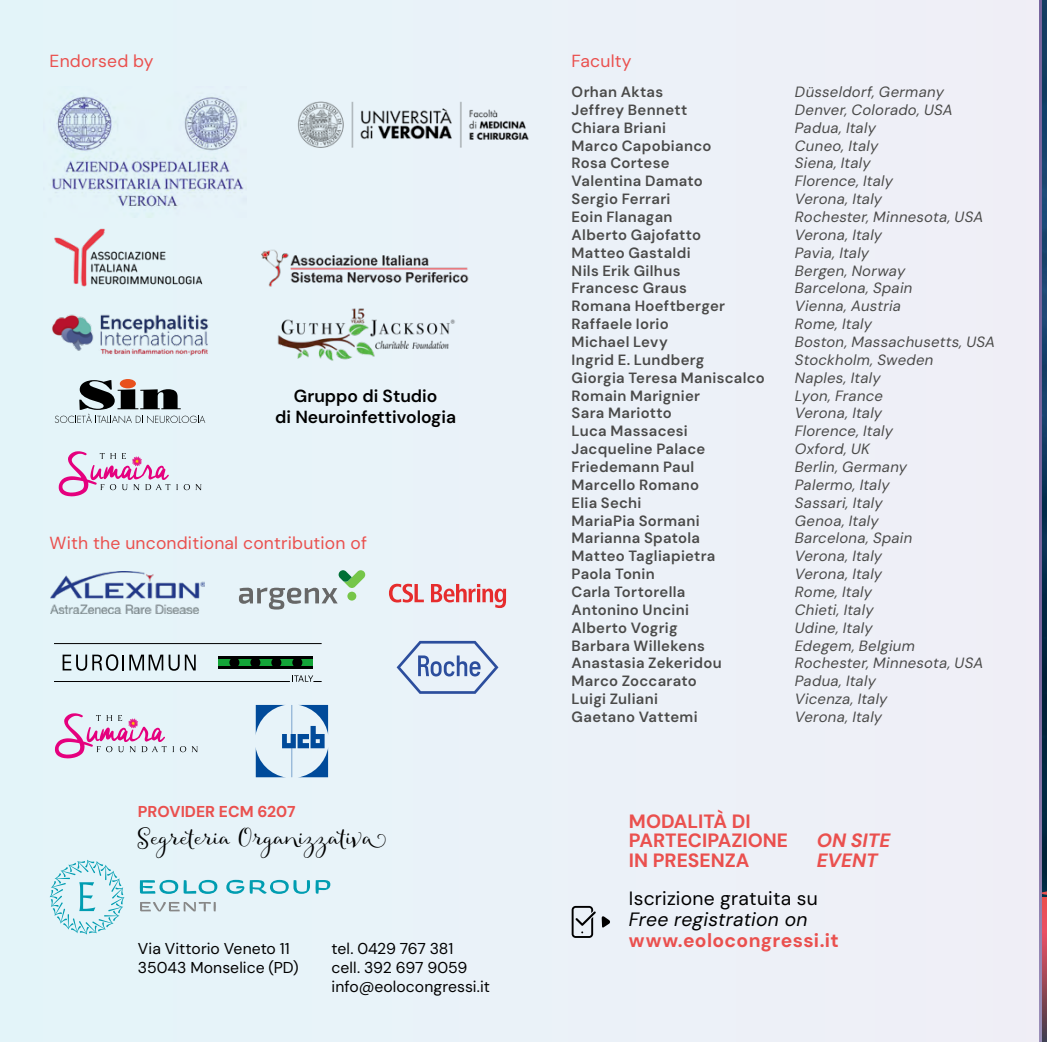
<style>
.page{position:relative;width:1047px;height:1042px;background:#ebf1f8}
.page>*{position:absolute;margin:0;border:0;box-sizing:border-box;transform-origin:0 0}
.t1{font:21px "Allegretto";color:#000}
.t2{font:700 19.25px/19.2px "DM Sans";color:#ea504e}
.t3{font:19.25px "DM Sans";letter-spacing:.01em;color:#000}
.t4{font:700 19.25px "DM Sans";letter-spacing:.02em;color:#ea504e}
.t5{font:italic 19.25px "DM Sans";letter-spacing:.005em;color:#000}
.t6{font:italic 700 19.25px/19.2px "DM Sans";color:#ea504e}
.t7{font:17.5px "DM Sans";letter-spacing:.01em;color:#ea504e}
.t8{font:600 17.5px/21px "DM Sans";color:#000;text-align:center}
.t9{font:15.75px/18.9px "DM Sans";color:#000}
.t10{font:700 15.75px "DM Sans";color:#ea504e}
.t11{font:600 14.88px "DM Sans";letter-spacing:.02em;color:#4a4a49}
.t12{font:italic 14.88px "DM Sans";letter-spacing:.015em;color:#4a4a49}
</style>
<div class="page">
<svg style="left:1039px;top:0;width:8px;height:1042px;background:#3b4c76"></svg>
<svg style="left:1042px;top:897px;width:5px;height:145px"></svg>
<div style="left:219px;top:658px;width:94px;height:9px;background:#13a538"></div>
<hr style="left:219px;top:667px;width:94px;height:2px;background:#000">
<hr style="left:219px;top:656px;width:94px;height:2px;background:#000">
<div style="left:229px;top:657px;width:10px;height:10px;background:#000;border-radius:50%"></div>
<div style="left:250px;top:657px;width:10px;height:10px;background:#000;border-radius:50%"></div>
<div style="left:271px;top:657px;width:10px;height:10px;background:#000;border-radius:50%"></div>
<div style="left:292px;top:657px;width:10px;height:10px;background:#000;border-radius:50%"></div>
<svg style="left:63px;top:654px;width:100px;height:17px"></svg>
<svg style="left:169px;top:654px;width:27px;height:17px"></svg>
<hr style="left:54px;top:643px;width:268px;height:1px;background:#000">
<hr style="left:54px;top:681px;width:236px;height:1px;background:#000">
<svg style="left:292px;top:675px;width:30px;height:7px"></svg>
<svg style="left:50px;top:860px;width:74px;height:74px"></svg>
<svg style="left:140px;top:880px;width:77px;height:14px"></svg>
<svg style="left:226px;top:880px;width:18px;height:14px"></svg>
<svg style="left:250px;top:880px;width:80px;height:14px"></svg>
<svg style="left:140px;top:901px;width:76px;height:10px"></svg>
<img style="left:262px;top:249px;width:207px;height:38px">
<img style="left:277px;top:308px;width:178px;height:53px">
<img style="left:52px;top:314px;width:157px;height:42px">
<svg style="left:180px;top:746px;width:6px;height:6px"></svg>
<svg style="left:192px;top:746px;width:6px;height:6px"></svg>
<svg style="left:55px;top:713px;width:119px;height:45px"></svg>
<svg style="left:176px;top:484px;width:2px;height:6px"></svg>
<svg style="left:184px;top:484px;width:17px;height:6px"></svg>
<svg style="left:59px;top:451px;width:111px;height:45px"></svg>
<img style="left:43px;top:87px;width:201px;height:131px">
<img style="left:297px;top:101px;width:232px;height:47px">
<img style="left:54px;top:228px;width:149px;height:59px">
<img style="left:51px;top:571px;width:153px;height:42px">
<svg style="left:239px;top:570px;width:127px;height:39px"></svg>
<svg style="left:389px;top:584px;width:35px;height:18px"></svg>
<svg style="left:431px;top:584px;width:75px;height:24px"></svg>
<svg style="left:397px;top:641px;width:101px;height:53px"></svg>
<svg style="left:255px;top:705px;width:73px;height:72px"></svg>
<svg style="left:55px;top:380px;width:150px;height:43px"></svg>
<div style="left:120px;top:379px;width:16px;height:9px;background:#e9511d;border-radius:50%"></div>
<svg style="left:571px;top:906px;width:39px;height:32px"></svg>
<p class="t7" style="left:50px;top:50px;width:105px">Endorsed by</p>
<p class="t8" style="left:275px;top:385px;width:183px">Gruppo di Studio<br>di Neuroinfettivologia</p>
<p class="t7" style="left:50px;top:532px;width:319px">With the unconditional contribution of</p>
<p class="t10" style="left:138px;top:801px;width:159px">PROVIDER ECM 6207</p>
<h1 class="t1" style="left:138px;top:824px;width:249px">Segreteria Organizzativa</h1>
<p class="t9" style="left:138px;top:939px;width:162px">Via Vittorio Veneto 11<br>35043 Monselice (PD)</p>
<p class="t9" style="left:331px;top:939px;width:160px">tel. 0429 767 381<br>cell. 392 697 9059 info@eolocongressi.it</p>
<p class="t7" style="left:571px;top:50px;width:61px">Faculty</p>
<p class="t11" style="left:571px;top:83px;width:93px">Orhan Aktas</p>
<p class="t12" style="left:795px;top:83px;width:150px">Düsseldorf, Germany</p>
<p class="t11" style="left:571px;top:100px;width:117px">Jeffrey Bennett</p>
<p class="t12" style="left:795px;top:100px;width:159px">Denver, Colorado, USA</p>
<p class="t11" style="left:571px;top:118px;width:96px">Chiara Briani</p>
<p class="t12" style="left:795px;top:118px;width:83px">Padua, Italy</p>
<p class="t11" style="left:571px;top:136px;width:141px">Marco Capobianco</p>
<p class="t12" style="left:795px;top:136px;width:85px">Cuneo, Italy</p>
<p class="t11" style="left:571px;top:154px;width:99px">Rosa Cortese</p>
<p class="t12" style="left:795px;top:154px;width:77px">Siena, Italy</p>
<p class="t11" style="left:571px;top:172px;width:133px">Valentina Damato</p>
<p class="t12" style="left:795px;top:172px;width:100px">Florence, Italy</p>
<p class="t11" style="left:571px;top:190px;width:100px">Sergio Ferrari</p>
<p class="t12" style="left:795px;top:190px;width:89px">Verona, Italy</p>
<p class="t11" style="left:571px;top:207px;width:102px">Eoin Flanagan</p>
<p class="t12" style="left:795px;top:207px;width:190px">Rochester, Minnesota, USA</p>
<p class="t11" style="left:571px;top:225px;width:131px">Alberto Gajofatto</p>
<p class="t12" style="left:795px;top:225px;width:89px">Verona, Italy</p>
<p class="t11" style="left:571px;top:243px;width:120px">Matteo Gastaldi</p>
<p class="t12" style="left:795px;top:243px;width:76px">Pavia, Italy</p>
<p class="t11" style="left:571px;top:261px;width:110px">Nils Erik Gilhus</p>
<p class="t12" style="left:795px;top:261px;width:112px">Bergen, Norway</p>
<p class="t11" style="left:571px;top:279px;width:117px">Francesc Graus</p>
<p class="t12" style="left:795px;top:279px;width:119px">Barcelona, Spain</p>
<p class="t11" style="left:571px;top:297px;width:155px">Romana Hoeftberger</p>
<p class="t12" style="left:795px;top:297px;width:108px">Vienna, Austria</p>
<p class="t11" style="left:571px;top:315px;width:99px">Raffaele Iorio</p>
<p class="t12" style="left:795px;top:315px;width:79px">Rome, Italy</p>
<p class="t11" style="left:571px;top:332px;width:98px">Michael Levy</p>
<p class="t12" style="left:795px;top:332px;width:202px">Boston, Massachusetts, USA</p>
<p class="t11" style="left:571px;top:350px;width:134px">Ingrid E. Lundberg</p>
<p class="t12" style="left:795px;top:350px;width:140px">Stockholm, Sweden</p>
<p class="t11" style="left:571px;top:368px;width:195px">Giorgia Teresa Maniscalco</p>
<p class="t12" style="left:795px;top:368px;width:87px">Naples, Italy</p>
<p class="t11" style="left:571px;top:386px;width:130px">Romain Marignier</p>
<p class="t12" style="left:795px;top:386px;width:90px">Lyon, France</p>
<p class="t11" style="left:571px;top:404px;width:102px">Sara Mariotto</p>
<p class="t12" style="left:795px;top:404px;width:89px">Verona, Italy</p>
<p class="t11" style="left:571px;top:422px;width:118px">Luca Massacesi</p>
<p class="t12" style="left:795px;top:422px;width:100px">Florence, Italy</p>
<p class="t11" style="left:571px;top:440px;width:135px">Jacqueline Palace</p>
<p class="t12" style="left:795px;top:440px;width:76px">Oxford, UK</p>
<p class="t11" style="left:571px;top:457px;width:124px">Friedemann Paul</p>
<p class="t12" style="left:795px;top:457px;width:114px">Berlin, Germany</p>
<p class="t11" style="left:571px;top:475px;width:129px">Marcello Romano</p>
<p class="t12" style="left:795px;top:475px;width:96px">Palermo, Italy</p>
<p class="t11" style="left:571px;top:493px;width:71px">Elia Sechi</p>
<p class="t12" style="left:795px;top:493px;width:89px">Sassari, Italy</p>
<p class="t11" style="left:571px;top:511px;width:130px">MariaPia Sormani</p>
<p class="t12" style="left:795px;top:511px;width:85px">Genoa, Italy</p>
<p class="t11" style="left:571px;top:529px;width:130px">Marianna Spatola</p>
<p class="t12" style="left:795px;top:529px;width:119px">Barcelona, Spain</p>
<p class="t11" style="left:571px;top:547px;width:145px">Matteo Tagliapietra</p>
<p class="t12" style="left:795px;top:547px;width:89px">Verona, Italy</p>
<p class="t11" style="left:571px;top:564px;width:85px">Paola Tonin</p>
<p class="t12" style="left:795px;top:564px;width:89px">Verona, Italy</p>
<p class="t11" style="left:571px;top:582px;width:115px">Carla Tortorella</p>
<p class="t12" style="left:795px;top:582px;width:79px">Rome, Italy</p>
<p class="t11" style="left:571px;top:600px;width:119px">Antonino Uncini</p>
<p class="t12" style="left:795px;top:600px;width:80px">Chieti, Italy</p>
<p class="t11" style="left:571px;top:618px;width:108px">Alberto Vogrig</p>
<p class="t12" style="left:795px;top:618px;width:79px">Udine, Italy</p>
<p class="t11" style="left:571px;top:636px;width:135px">Barbara Willekens</p>
<p class="t12" style="left:795px;top:636px;width:122px">Edegem, Belgium</p>
<p class="t11" style="left:571px;top:654px;width:152px">Anastasia Zekeridou</p>
<p class="t12" style="left:795px;top:654px;width:190px">Rochester, Minnesota, USA</p>
<p class="t11" style="left:571px;top:672px;width:127px">Marco Zoccarato</p>
<p class="t12" style="left:795px;top:672px;width:83px">Padua, Italy</p>
<p class="t11" style="left:571px;top:689px;width:88px">Luigi Zuliani</p>
<p class="t12" style="left:795px;top:689px;width:94px">Vicenza, Italy</p>
<p class="t11" style="left:571px;top:707px;width:127px">Gaetano Vattemi</p>
<p class="t12" style="left:795px;top:707px;width:89px">Verona, Italy</p>
<p class="t2" style="left:629px;top:812px;width:161px">MODALITÀ DI<br>PARTECIPAZIONE<br>IN PRESENZA</p>
<p class="t6" style="left:817px;top:831px;width:75px">ON SITE<br>EVENT</p>
<p class="t3" style="left:629px;top:886px;width:190px">Iscrizione gratuita su</p>
<p class="t5" style="left:629px;top:907px;width:180px">Free registration on</p>
<p class="t4" style="left:629px;top:928px;width:211px">www.eolocongressi.it</p>
</div>
